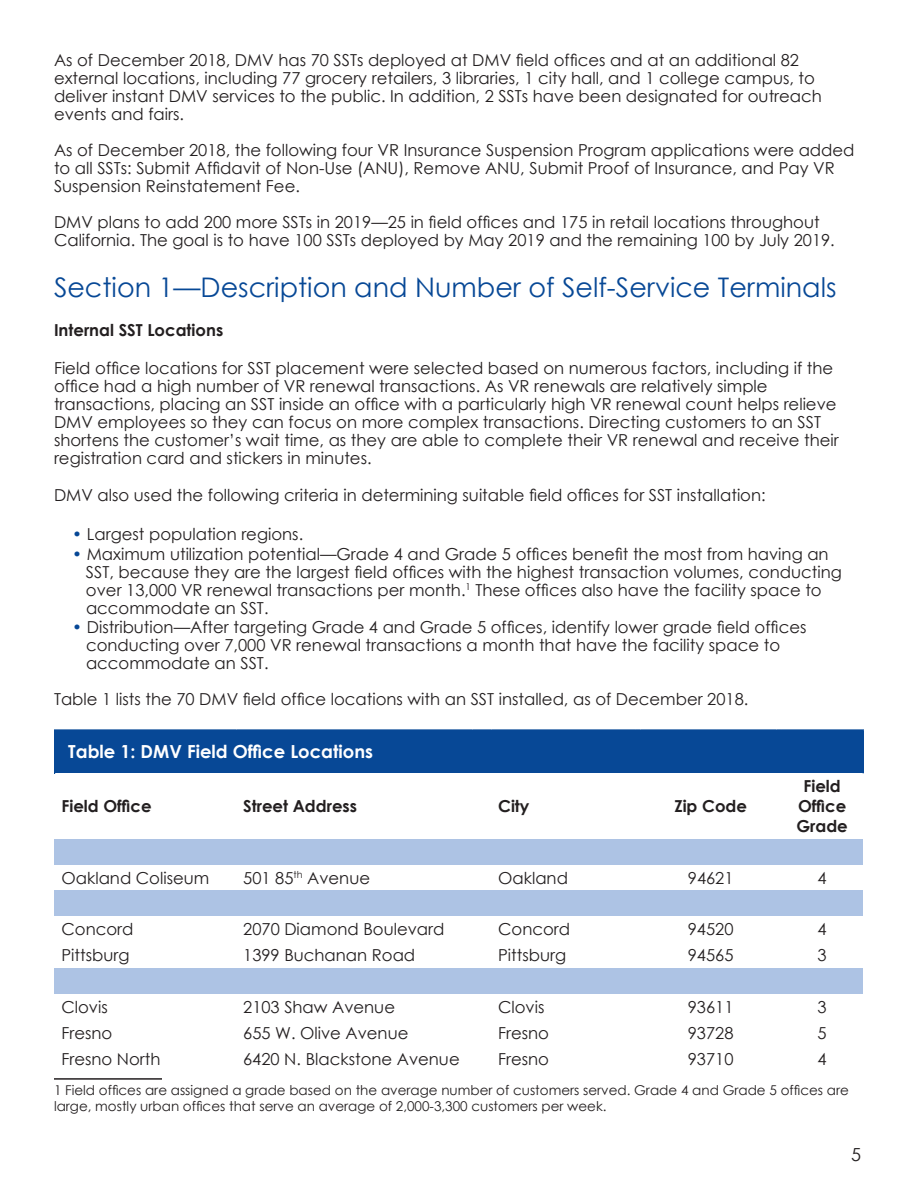
<style>
.page{position:relative;width:918px;height:1188px;background:#fff}
.page>*{position:absolute;margin:0;border:0;box-sizing:border-box;transform-origin:0 0}
.t1{font:27px "Century Gothic";color:#074896}
.t2{font:700 18px "Century Gothic";color:#fff}
.t3{font:18px "Century Gothic";color:#231f20}
.t4{font:16.5px/18px "Century Gothic";color:#231f20}
.t5{font:700 16.5px/19.8px "Century Gothic";color:#231f20}
.t6{font:13.5px/16.2px "Century Gothic";color:#231f20}
.s1{color:#074896}
.s2{font-size:16.5px;color:#074896}
</style>
<div class="page">
<div style="left:55px;top:730px;width:808px;height:43px;background:#074896"></div>
<hr style="left:54px;top:729px;width:183px;height:2px;background:#074896">
<hr style="left:237px;top:729px;width:235px;height:2px;background:#074896">
<svg style="left:472px;top:729px;width:19px;height:1px"></svg>
<hr style="left:491px;top:729px;width:145px;height:2px;background:#074896">
<hr style="left:640px;top:729px;width:137px;height:2px;background:#074896">
<hr style="left:781px;top:729px;width:83px;height:2px;background:#074896">
<hr style="left:54px;top:731px;width:2px;height:42px;background:#074896">
<hr style="left:862px;top:731px;width:2px;height:42px;background:#074896">
<div style="left:55px;top:968px;width:808px;height:26px;background:#adc3e4"></div>
<div style="left:55px;top:891px;width:808px;height:25px;background:#adc3e4"></div>
<div style="left:55px;top:839px;width:808px;height:26px;background:#adc3e4"></div>
<hr style="left:54px;top:1078px;width:108px;height:2px;background:#231f20">
<p class="t4" style="left:54px;top:51px;width:769px">As of December 2018, DMV has 70 SSTs deployed at DMV field offices and at an additional 82 external locations, including 77 grocery retailers, 3 libraries, 1 city hall, and 1 college campus, to deliver instant DMV services to the public. In addition, 2 SSTs have been designated for outreach events and fairs.</p>
<p class="t4" style="left:54px;top:141px;width:802px">As of December 2018, the following four VR Insurance Suspension Program applications were added to all SSTs: Submit Affidavit of Non-Use (ANU), Remove ANU, Submit Proof of Insurance, and Pay VR<br>Suspension Reinstatement Fee.</p>
<p class="t4" style="left:54px;top:213px;width:782px">DMV plans to add 200 more SSTs in 2019—25 in field offices and 175 in retail locations throughout<br>California. The goal is to have 100 SSTs deployed by May 2019 and the remaining 100 by July 2019.</p>
<h1 class="t1" style="left:54px;top:269px;width:784px">Section 1—Description and Number of Self-Service Terminals</h1>
<p class="t5" style="left:54px;top:320px;width:171px">Internal SST Locations</p>
<p class="t4" style="left:54px;top:359px;width:786px">Field office locations for SST placement were selected based on numerous factors, including if the office had a high number of VR renewal transactions. As VR renewals are relatively simple transactions, placing an SST inside an office with a particularly high VR renewal count helps relieve DMV employees so they can focus on more complex transactions. Directing customers to an SST shortens the customer’s wait time, as they are able to complete their VR renewal and receive their registration card and stickers in minutes.</p>
<p class="t4" style="left:54px;top:486px;width:713px">DMV also used the following criteria in determining suitable field offices for SST installation:</p>
<p class="t4" style="left:72px;top:525px;width:232px"><span class="s1">•</span> Largest population regions.</p>
<p class="t4" style="left:86px;top:545px;width:758px;text-indent:-14px"><span class="s1">•</span> Maximum utilization potential—Grade 4 and Grade 5 offices benefit the most from having an SST, because they are the largest field offices with the highest transaction volumes, conducting over 13,000 VR renewal transactions per month.<sup>1</sup> These offices also have the facility space to accommodate an SST.</p>
<p class="t4" style="left:86px;top:618px;width:722px;text-indent:-14px"><span class="s1">•</span> Distribution—After targeting Grade 4 and Grade 5 offices, identify lower grade field offices conducting over 7,000 VR renewal transactions a month that have the facility space to accommodate an SST.</p>
<p class="t4" style="left:54px;top:690px;width:696px">Table 1 lists the 70 DMV field office locations with an SST installed, as of December 2018.</p>
<p class="t2" style="left:68px;top:738px;width:316px">Table 1: DMV Field Office Locations<span class="s2">8</span></p>
<p class="t5" style="left:803px;top:776px;width:39px">Field</p>
<p class="t5" style="left:62px;top:796px;width:92px">Field Office</p>
<p class="t5" style="left:243px;top:796px;width:115px">Street Address</p>
<p class="t5" style="left:498px;top:796px;width:33px">City</p>
<p class="t5" style="left:674px;top:796px;width:74px">Zip Code</p>
<p class="t5" style="left:796px;top:796px;width:53px">Office<br>Grade</p>
<p class="t4" style="left:62px;top:869px;width:149px">Oakland Coliseum</p>
<p class="t4" style="left:243px;top:869px;width:128px">501 85<sup>th</sup> Avenue</p>
<p class="t4" style="left:498px;top:869px;width:71px">Oakland</p>
<p class="t4" style="left:688px;top:869px;width:47px">94621</p>
<p class="t4" style="left:61px;top:920px;width:74px">Concord</p>
<p class="t4" style="left:243px;top:920px;width:203px">2070 Diamond Boulevard</p>
<p class="t4" style="left:498px;top:920px;width:74px">Concord</p>
<p class="t4" style="left:688px;top:920px;width:47px">94520</p>
<p class="t4" style="left:818px;top:920px;width:11px">4</p>
<p class="t4" style="left:61px;top:946px;width:70px">Pittsburg</p>
<p class="t4" style="left:243px;top:946px;width:174px">1399 Buchanan Road</p>
<p class="t4" style="left:498px;top:946px;width:70px">Pittsburg</p>
<p class="t4" style="left:688px;top:946px;width:47px">94565</p>
<p class="t4" style="left:818px;top:946px;width:11px">3</p>
<p class="t4" style="left:61px;top:998px;width:48px">Clovis</p>
<p class="t4" style="left:243px;top:998px;width:153px">2103 Shaw Avenue</p>
<p class="t4" style="left:498px;top:998px;width:48px">Clovis</p>
<p class="t4" style="left:688px;top:998px;width:47px">93611</p>
<p class="t4" style="left:818px;top:998px;width:11px">3</p>
<p class="t4" style="left:61px;top:1024px;width:52px">Fresno</p>
<p class="t4" style="left:243px;top:1024px;width:167px">655 W. Olive Avenue</p>
<p class="t4" style="left:498px;top:1024px;width:52px">Fresno</p>
<p class="t4" style="left:688px;top:1024px;width:47px">93728</p>
<p class="t4" style="left:817px;top:1024px;width:11px">5</p>
<p class="t4" style="left:61px;top:1050px;width:101px">Fresno North</p>
<p class="t4" style="left:243px;top:1050px;width:218px">6420 N. Blackstone Avenue</p>
<p class="t4" style="left:498px;top:1050px;width:52px">Fresno</p>
<p class="t4" style="left:688px;top:1050px;width:47px">93710</p>
<p class="t4" style="left:817px;top:1050px;width:11px">4</p>
<p class="t4" style="left:818px;top:869px;width:11px">4</p>
<p class="t6" style="left:54px;top:1082px;width:796px">1 Field offices are assigned a grade based on the average number of customers served. Grade 4 and Grade 5 offices are large, mostly urban offices that serve an average of 2,000-3,300 customers per week.</p>
<p class="t3" style="left:851px;top:1142px;width:11px">5</p>
</div>
